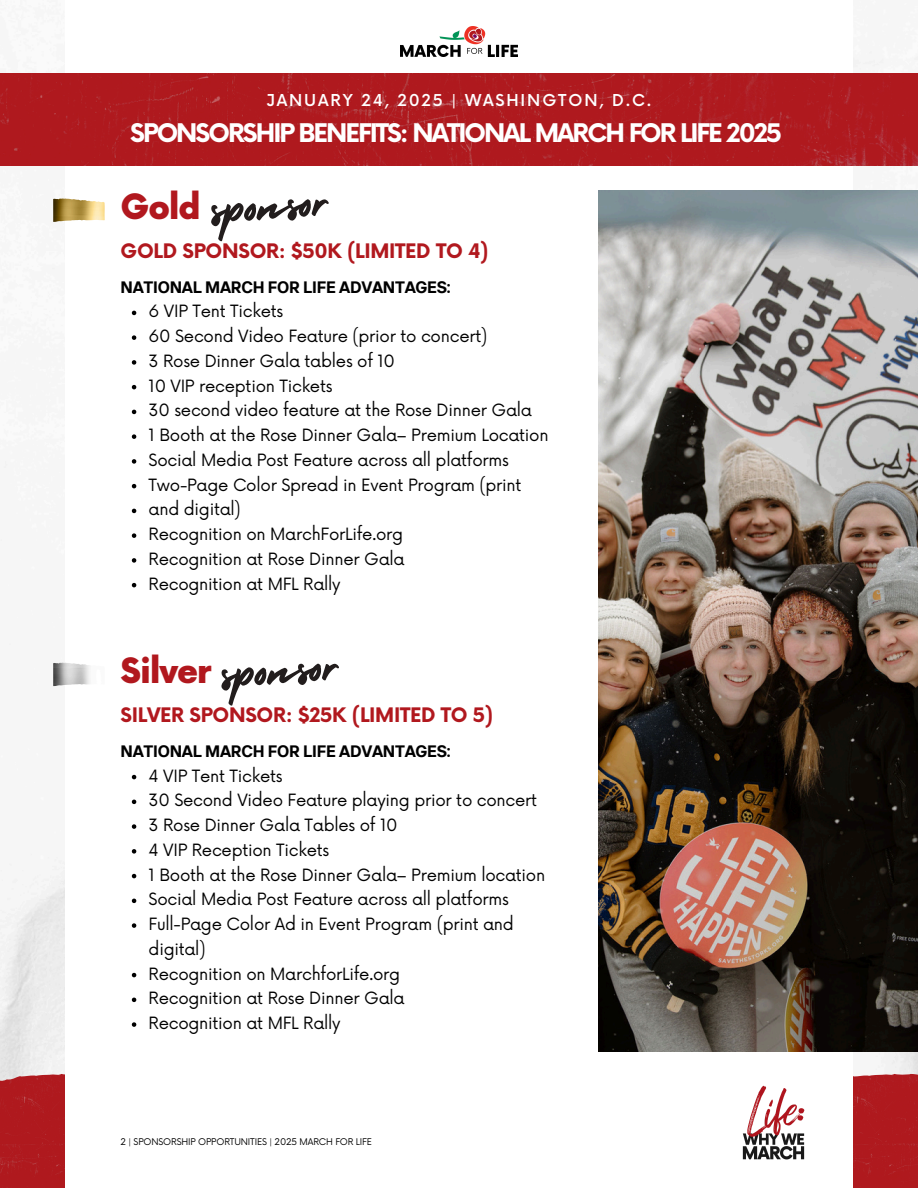
<style>
.page{position:relative;width:918px;height:1188px;background:#fff}
.page>*{position:absolute;margin:0;border:0;box-sizing:border-box;transform-origin:0 0}
.t1{font:70.5px "Holiday";color:#221d1d}
.t2{font:900 34.05px "Now";letter-spacing:-.035em;color:#b1181e}
.t3{font:700 25.05px "Now";letter-spacing:-.08em;color:#fff}
.t4{font:700 19.5px "Now";letter-spacing:-.015em;color:#b1181e}
.t5{font:16.5px/24.8px "Now";letter-spacing:-.015em;color:#000}
.t6{font:700 16.5px "TT Interphases";letter-spacing:-.015em;color:#000}
.t7{font:500 16.05px "Now";letter-spacing:.115em;color:#fff}
.t8{font:9px "Now";letter-spacing:-.015em;color:#000}
</style>
<div class="page">
<div style="left:853px;top:1071px;width:65px;height:117px;background:#af191e"></div>
<img style="left:0;top:1071px;width:65px;height:117px">
<img style="left:53px;top:199px;width:52px;height:23px">
<img style="left:53px;top:663px;width:37px;height:23px">
<img style="left:599px;top:190px;width:319px;height:862px">
<svg style="left:132px;top:311px;width:4px;height:4px"></svg>
<svg style="left:132px;top:335px;width:4px;height:5px"></svg>
<svg style="left:132px;top:360px;width:4px;height:5px"></svg>
<svg style="left:132px;top:385px;width:4px;height:4px"></svg>
<svg style="left:132px;top:410px;width:4px;height:4px"></svg>
<svg style="left:132px;top:434px;width:4px;height:5px"></svg>
<svg style="left:132px;top:459px;width:4px;height:5px"></svg>
<svg style="left:132px;top:484px;width:4px;height:4px"></svg>
<svg style="left:132px;top:509px;width:4px;height:4px"></svg>
<svg style="left:132px;top:533px;width:4px;height:5px"></svg>
<svg style="left:132px;top:558px;width:4px;height:5px"></svg>
<svg style="left:132px;top:583px;width:4px;height:4px"></svg>
<svg style="left:132px;top:775px;width:4px;height:4px"></svg>
<svg style="left:132px;top:800px;width:4px;height:4px"></svg>
<svg style="left:132px;top:824px;width:4px;height:5px"></svg>
<svg style="left:132px;top:849px;width:4px;height:5px"></svg>
<svg style="left:132px;top:874px;width:4px;height:4px"></svg>
<svg style="left:132px;top:899px;width:4px;height:4px"></svg>
<svg style="left:132px;top:923px;width:4px;height:5px"></svg>
<svg style="left:132px;top:973px;width:4px;height:4px"></svg>
<svg style="left:132px;top:998px;width:4px;height:4px"></svg>
<svg style="left:132px;top:1022px;width:4px;height:5px"></svg>
<img style="left:0;top:73px;width:918px;height:93px">
<img style="left:401px;top:26px;width:117px;height:31px">
<img style="left:742px;top:1085px;width:63px;height:75px">
<p class="t7" style="left:267px;top:92px;width:386px">JANUARY 24, 2025 | WASHINGTON, D.C.</p>
<h3 class="t3" style="left:130px;top:119px;width:653px">SPONSORSHIP BENEFITS: NATIONAL MARCH FOR LIFE 2025</h3>
<p class="t2" style="left:121px;top:189px;width:82px">Gold</p>
<p class="t1" style="left:208px;top:153px;width:122px;rotate:-4deg">sponsor</p>
<p class="t4" style="left:121px;top:241px;width:370px">GOLD SPONSOR: $50K (LIMITED TO 4)</p>
<p class="t6" style="left:121px;top:277px;width:332px">NATIONAL MARCH FOR LIFE ADVANTAGES:</p>
<p class="t5" style="left:149px;top:300px;width:136px">6 VIP Tent Tickets</p>
<p class="t5" style="left:149px;top:325px;width:340px">60 Second Video Feature (prior to concert)</p>
<p class="t5" style="left:149px;top:349px;width:248px">3 Rose Dinner Gala tables of 10</p>
<p class="t5" style="left:149px;top:374px;width:185px">10 VIP reception Tickets</p>
<p class="t5" style="left:149px;top:399px;width:385px">30 second video feature at the Rose Dinner Gala</p>
<p class="t5" style="left:149px;top:424px;width:402px">1 Booth at the Rose Dinner Gala– Premium Location</p>
<p class="t5" style="left:149px;top:448px;width:362px">Social Media Post Feature across all platforms</p>
<p class="t5" style="left:149px;top:473px;width:374px">Two-Page Color Spread in Event Program (print</p>
<p class="t5" style="left:149px;top:498px;width:94px">and digital)</p>
<p class="t5" style="left:149px;top:523px;width:256px">Recognition on MarchForLife.org</p>
<p class="t5" style="left:149px;top:547px;width:258px">Recognition at Rose Dinner Gala</p>
<p class="t5" style="left:149px;top:572px;width:194px">Recognition at MFL Rally</p>
<p class="t2" style="left:121px;top:653px;width:92px">Silver</p>
<p class="t1" style="left:219px;top:617px;width:122px;rotate:-4deg">sponsor</p>
<p class="t4" style="left:121px;top:705px;width:374px">SILVER SPONSOR: $25K (LIMITED TO 5)</p>
<p class="t6" style="left:121px;top:741px;width:332px">NATIONAL MARCH FOR LIFE ADVANTAGES:</p>
<h2 class="t5" style="left:149px;top:764px;width:136px">4 VIP Tent Tickets</h2>
<h1 class="t5" style="left:149px;top:789px;width:390px">30 Second Video Feature playing prior to concert</h1>
<p class="t5" style="left:149px;top:814px;width:251px">3 Rose Dinner Gala Tables of 10</p>
<p class="t5" style="left:149px;top:838px;width:182px">4 VIP Reception Tickets</p>
<p class="t5" style="left:149px;top:863px;width:398px">1 Booth at the Rose Dinner Gala– Premium location</p>
<p class="t5" style="left:149px;top:888px;width:362px">Social Media Post Feature across all platforms</p>
<p class="t5" style="left:149px;top:913px;width:367px">Full-Page Color Ad in Event Program (print and digital)</p>
<p class="t5" style="left:149px;top:962px;width:253px">Recognition on MarchforLife.org</p>
<p class="t5" style="left:149px;top:987px;width:258px">Recognition at Rose Dinner Gala</p>
<p class="t5" style="left:149px;top:1012px;width:194px">Recognition at MFL Rally</p>
<p class="t8" style="left:121px;top:1136px;width:253px">2 | SPONSORSHIP OPPORTUNITIES | 2025 MARCH FOR LIFE</p>
</div>
